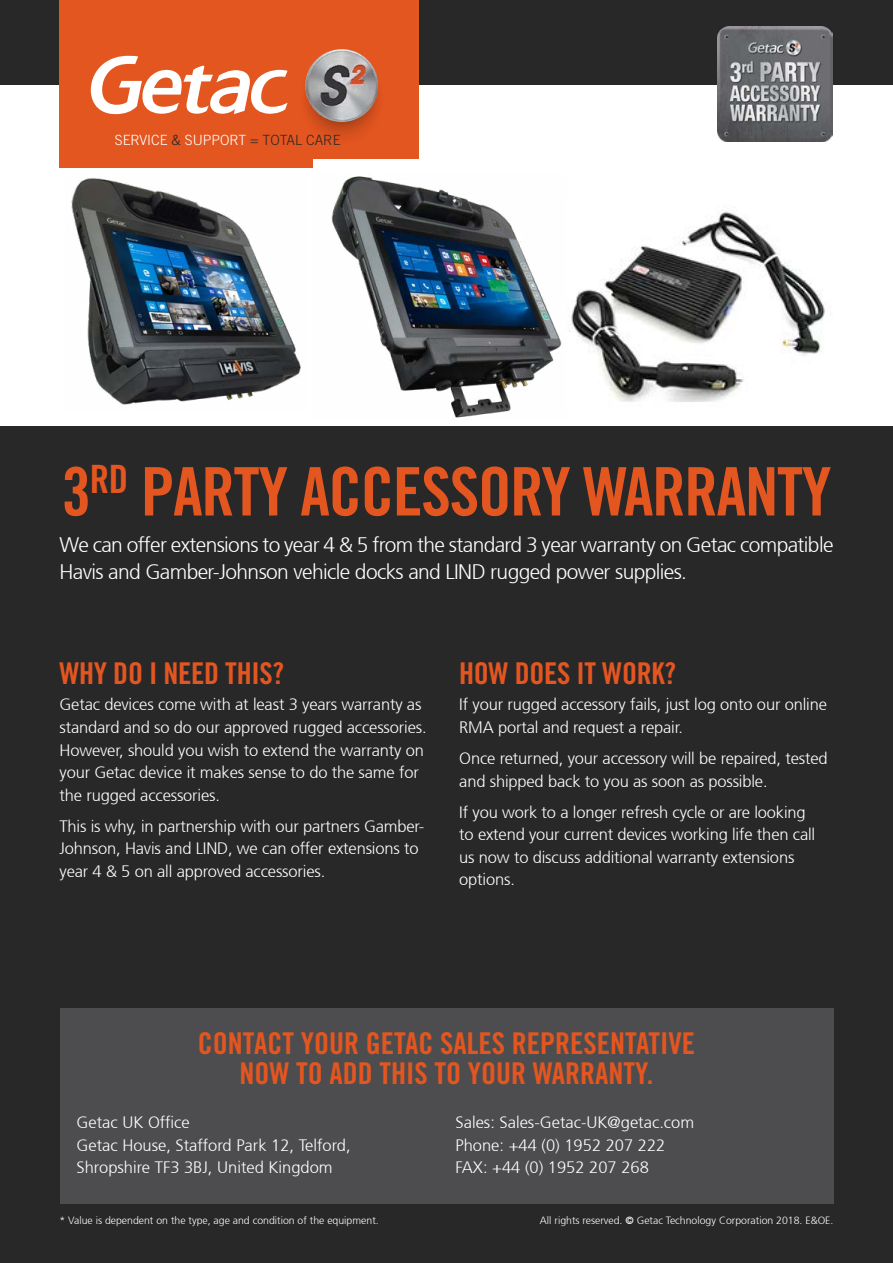
<style>
.page{position:relative;width:893px;height:1263px;background:#292829}
.page>*{position:absolute;margin:0;border:0;box-sizing:border-box;transform-origin:0 0}
.t1{font:66.9px "Trade Gothic LT Std Bd Cn 20";letter-spacing:-.02em;color:#e45620}
.t2{font:30px/30px "Trade Gothic LT Std Bd Cn 20";color:#e45620;text-align:center}
.t3{font:300 21px/27px "Frutiger 45";letter-spacing:-.03em;color:#fff}
.t4{font:300 16.5px/22.5px "Frutiger 45";letter-spacing:-.01em;color:#fff}
.t5{font:300 14.1px "Trade Gothic LT Std";color:#fff}
.t6{font:300 10.5px "Frutiger 45";color:#fff}
.s1{color:#292829}
.s2{font-family:"Frutiger 55 Roman";font-weight:400}
</style>
<div class="page">
<div style="left:0;top:85px;width:893px;height:340px;background:#fff"></div>
<img style="left:71px;top:178px;width:230px;height:227px">
<div style="left:60px;top:0;width:359px;height:168px;background:#e45620"></div>
<svg style="left:91px;top:56px;width:197px;height:59px"></svg>
<svg style="left:304px;top:82px;width:75px;height:56px"></svg>
<img style="left:305px;top:49px;width:73px;height:73px">
<img style="left:718px;top:27px;width:114px;height:114px">
<div style="left:60px;top:1008px;width:773px;height:195px;background:#4d4d4f"></div>
<div style="left:313px;top:159px;width:267px;height:266px;background:#fff"></div>
<img style="left:331px;top:176px;width:231px;height:242px">
<img style="left:569px;top:211px;width:256px;height:191px">
<p class="t5" style="left:115px;top:132px;width:227px">SERVICE <span class="s1">&amp;</span> SUPPORT <span class="s1">= TOTAL CARE</span></p>
<h1 class="t1" style="left:62px;top:451px;width:771px">3<sup>RD</sup> PARTY ACCESSORY WARRANTY</h1>
<p class="t3" style="left:60px;top:531px;width:775px">We can offer extensions to year 4 &amp; 5 from the standard 3 year warranty on Getac compatible<br>Havis and Gamber-Johnson vehicle docks and LIND rugged power supplies.</p>
<h2 class="t2" style="left:60px;top:658px;width:226px">WHY DO I NEED THIS?</h2>
<p class="t4" style="left:60px;top:694px;width:369px">Getac devices come with at least 3 years warranty as standard and so do our approved rugged accessories.<br>However, should you wish to extend the warranty on your Getac device it makes sense to do the same for the rugged accessories.</p>
<p class="t4" style="left:60px;top:815px;width:366px">This is why, in partnership with our partners Gamber-<br>Johnson, Havis and LIND, we can offer extensions to year 4 &amp; 5 on all approved accessories.</p>
<h2 class="t2" style="left:459px;top:658px;width:218px">HOW DOES IT WORK?</h2>
<p class="t4" style="left:459px;top:694px;width:369px">If your rugged accessory fails, just log onto our online<br>RMA portal and request a repair.</p>
<p class="t4" style="left:459px;top:747px;width:370px">Once returned, your accessory will be repaired, tested and shipped back to you as soon as possible.</p>
<p class="t4" style="left:459px;top:801px;width:357px">If you work to a longer refresh cycle or are looking to extend your current devices working life then call us now to discuss additional warranty extensions options.</p>
<h2 class="t2" style="left:198px;top:1028px;width:499px">CONTACT YOUR GETAC SALES REPRESENTATIVE<br>NOW TO ADD THIS TO YOUR WARRANTY.</h2>
<p class="t4" style="left:77px;top:1112px;width:276px">Getac UK Office<br>Getac House, Stafford Park 12, Telford,<br>Shropshire TF3 3BJ, United Kingdom</p>
<p class="t4" style="left:455px;top:1112px;width:240px">Sales: Sales-Getac-UK@getac.com<br>Phone: +44 (0) 1952 207 222<br>FAX: +44 (0) 1952 207 268</p>
<p class="t6" style="left:60px;top:1214px;width:321px">* Value is dependent on the type, age and condition of the equipment.</p>
<p class="t6" style="left:540px;top:1214px;width:295px">All rights reserved. <span class="s2">©</span> Getac Technology Corporation 2018. E&amp;OE.</p>
</div>
